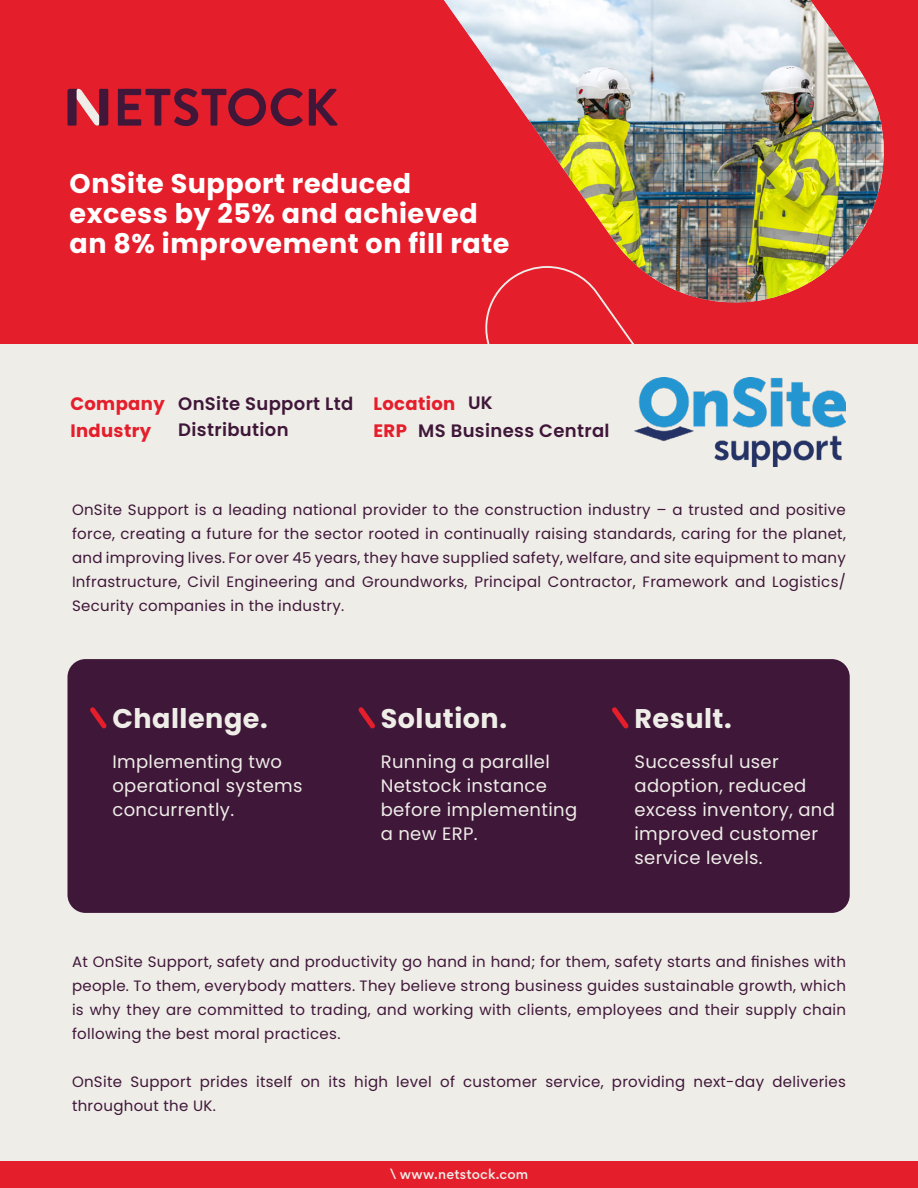
<style>
.page{position:relative;width:918px;height:1188px;background:#efede8}
.page>*{position:absolute;margin:0;border:0;box-sizing:border-box;transform-origin:0 0}
.t1{font:700 27px/30px "Poppins";letter-spacing:.02em;color:#fff}
.t2{font:700 27px "Poppins";letter-spacing:.02em;color:#efede8}
.t3{font:18px/24px "Poppins";letter-spacing:.02em;color:#efede8}
.t4{font:700 18px/26.8px "Poppins";letter-spacing:.02em;color:#e51e2c}
.t5{font:600 18px "Poppins";letter-spacing:.02em;color:#3f1739}
.t6{font:15px/24px "Poppins";letter-spacing:.02em;color:#3f1739;text-align:justify}
.t7{font:500 12.75px "Gordita";letter-spacing:.015em;color:#efede8}
.s1{font-weight:600;color:#3f1739}
.s2{font-weight:700;color:#e51e2c}
</style>
<div class="page">
<div style="left:0;top:0;width:918px;height:343px;background:#e51e2c"></div>
<img style="left:444px;top:0;width:440px;height:303px">
<div style="left:0;top:1161px;width:918px;height:27px;background:#e51e2c"></div>
<svg style="left:309px;top:89px;width:29px;height:37px"></svg>
<svg style="left:118px;top:88px;width:185px;height:38px"></svg>
<svg style="left:68px;top:89px;width:40px;height:37px"></svg>
<div style="left:68px;top:659px;width:782px;height:254px;background:#3f1739;border-radius:18px"></div>
<svg style="left:90px;top:707px;width:17px;height:22px"></svg>
<svg style="left:612px;top:707px;width:17px;height:22px"></svg>
<svg style="left:358px;top:707px;width:17px;height:22px"></svg>
<img style="left:634px;top:378px;width:212px;height:88px">
<h1 class="t1" style="left:70px;top:169px;width:441px">OnSite Support reduced excess by 25% and achieved an 8% improvement on fill rate</h1>
<p class="t4" style="left:70px;top:391px;width:424px">Company <span class="s1">OnSite Support Ltd</span> Location <span class="s1">UK<br></span>Industry</p>
<p class="t5" style="left:178px;top:419px;width:112px">Distribution</p>
<p class="t5" style="left:374px;top:421px;width:238px"><span class="s2">ERP</span> MS Business Central</p>
<p class="t6" style="left:72px;top:498px;width:776px">OnSite Support is a leading national provider to the construction industry – a trusted and positive force, creating a future for the sector rooted in continually raising standards, caring for the planet, and improving lives. For over 45 years, they have supplied safety, welfare, and site equipment to many Infrastructure, Civil Engineering and Groundworks, Principal Contractor, Framework and Logistics/ Security companies in the industry.</p>
<h1 class="t2" style="left:112px;top:703px;width:157px">Challenge.</h1>
<p class="t3" style="left:112px;top:750px;width:192px">Implementing two operational systems concurrently.</p>
<h1 class="t2" style="left:381px;top:703px;width:128px">Solution.</h1>
<p class="t3" style="left:381px;top:750px;width:198px">Running a parallel<br>Netstock instance before implementing a new ERP.</p>
<h1 class="t2" style="left:634px;top:703px;width:99px">Result.</h1>
<p class="t3" style="left:634px;top:750px;width:202px">Successful user adoption, reduced excess inventory, and improved customer service levels.</p>
<p class="t6" style="left:72px;top:950px;width:776px">At OnSite Support, safety and productivity go hand in hand; for them, safety starts and finishes with people. To them, everybody matters. They believe strong business guides sustainable growth, which is why they are committed to trading, and working with clients, employees and their supply chain following the best moral practices.</p>
<p class="t6" style="left:72px;top:1070px;width:776px">OnSite Support prides itself on its high level of customer service, providing next-day deliveries throughout the UK.</p>
<p class="t7" style="left:390px;top:1165px;width:140px">\ www.netstock.com</p>
</div>
